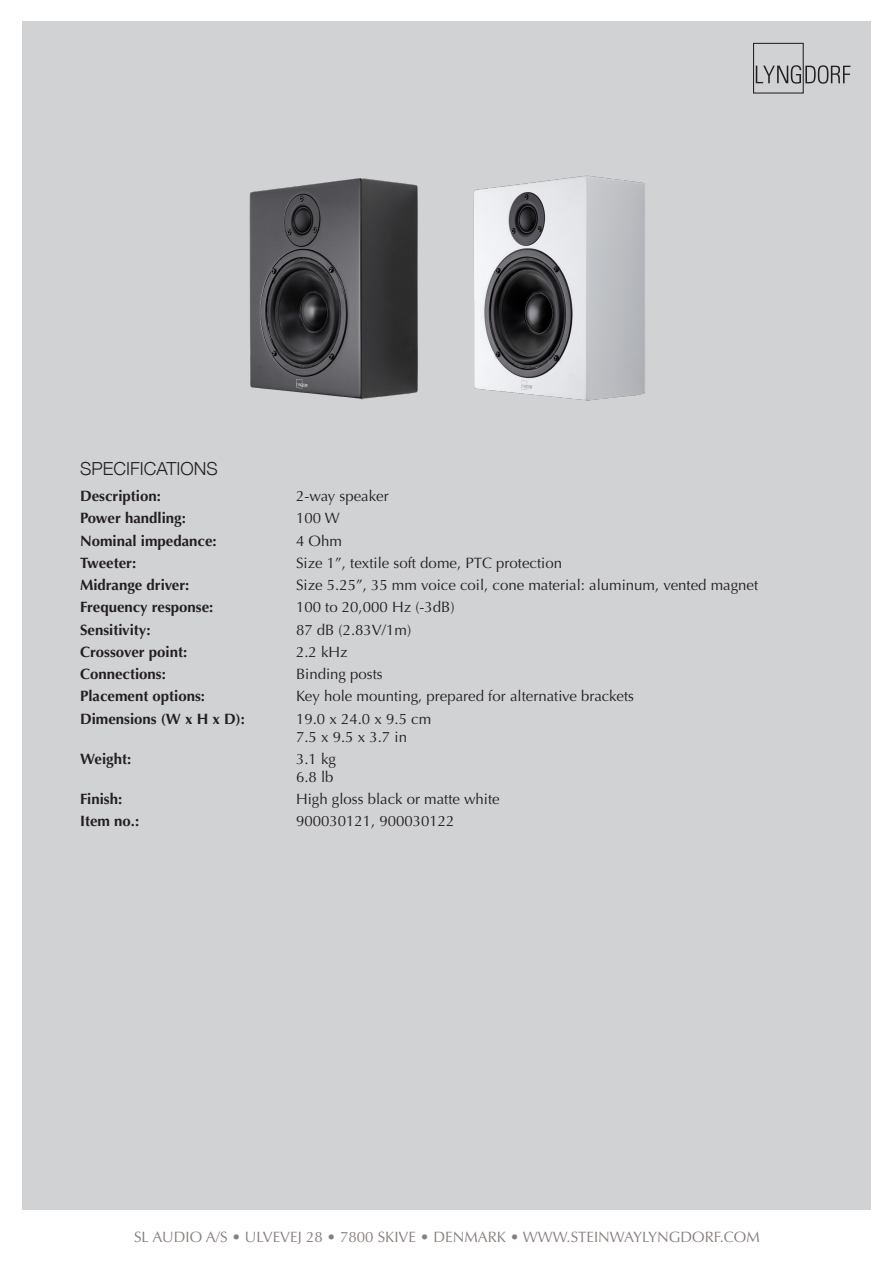
<style>
.page{position:relative;width:893px;height:1263px;background:#fff}
.page>*{position:absolute;margin:0;border:0;box-sizing:border-box;transform-origin:0 0}
.Underoverskrift{font:300 18px "Helvetica Neue";color:#231f20}
.Brødtekst{font:15px/18px "Optima";color:#231f20}
.Brødtekst-2{font:700 15px "Optima";color:#231f20}
.t1{font:15px "Optima";color:#867f7c}
</style>
<div class="page">
<div style="left:22px;top:21px;width:849px;height:1189px;background:#d1d2d4"></div>
<div style="left:753px;top:43px;width:51px;height:51px;border:1px solid #231f20"></div>
<svg style="left:756px;top:65px;width:94px;height:19px"></svg>
<img style="left:249px;top:178px;width:167px;height:222px">
<img style="left:416px;top:175px;width:229px;height:226px">
<p class="Underoverskrift" style="left:80px;top:454px;width:139px">SPECIFICATIONS</p>
<p class="Brødtekst-2" style="left:80px;top:487px;width:82px">Description:</p>
<p class="Brødtekst" style="left:296px;top:487px;width:94px">2-way speaker</p>
<p class="Brødtekst-2" style="left:80px;top:509px;width:107px">Power handling:</p>
<p class="Brødtekst" style="left:296px;top:509px;width:45px">100 W</p>
<p class="Brødtekst-2" style="left:80px;top:532px;width:138px">Nominal impedance:</p>
<p class="Brødtekst" style="left:296px;top:532px;width:47px">4 Ohm</p>
<p class="Brødtekst-2" style="left:80px;top:554px;width:58px">Tweeter:</p>
<p class="Brødtekst" style="left:296px;top:554px;width:267px">Size 1”, textile soft dome, PTC protection</p>
<p class="Brødtekst-2" style="left:80px;top:576px;width:111px">Midrange driver:</p>
<p class="Brødtekst" style="left:296px;top:576px;width:464px">Size 5.25”, 35 mm voice coil, cone material: aluminum, vented magnet</p>
<p class="Brødtekst-2" style="left:80px;top:598px;width:135px">Frequency response:</p>
<p class="Brødtekst" style="left:296px;top:598px;width:160px">100 to 20,000 Hz (-3dB)</p>
<p class="Brødtekst-2" style="left:80px;top:621px;width:72px">Sensitivity:</p>
<p class="Brødtekst" style="left:296px;top:621px;width:117px">87 dB (2.83V/1m)</p>
<p class="Brødtekst-2" style="left:80px;top:643px;width:109px">Crossover point:</p>
<p class="Brødtekst" style="left:296px;top:643px;width:53px">2.2 kHz</p>
<p class="Brødtekst-2" style="left:80px;top:665px;width:87px">Connections:</p>
<p class="Brødtekst" style="left:296px;top:665px;width:88px">Binding posts</p>
<p class="Brødtekst-2" style="left:80px;top:687px;width:127px">Placement options:</p>
<p class="Brødtekst" style="left:296px;top:687px;width:340px">Key hole mounting, prepared for alternative brackets</p>
<p class="Brødtekst-2" style="left:80px;top:710px;width:167px">Dimensions (W x H x D):</p>
<p class="Brødtekst" style="left:296px;top:710px;width:137px">19.0 x 24.0 x 9.5 cm<br>7.5 x 9.5 x 3.7 in</p>
<p class="Brødtekst-2" style="left:80px;top:750px;width:53px">Weight:</p>
<p class="Brødtekst" style="left:296px;top:750px;width:42px">3.1 kg<br>6.8 lb</p>
<p class="Brødtekst-2" style="left:80px;top:790px;width:44px">Finish:</p>
<p class="Brødtekst" style="left:296px;top:790px;width:205px">High gloss black or matte white</p>
<p class="Brødtekst-2" style="left:80px;top:812px;width:61px">Item no.:</p>
<p class="Brødtekst" style="left:296px;top:812px;width:160px">900030121, 900030122</p>
<p class="t1" style="left:134px;top:1228px;width:627px">SL AUDIO A/S • ULVEVEJ 28 • 7800 SKIVE • DENMARK • WWW.STEINWAYLYNGDORF.COM</p>
</div>
